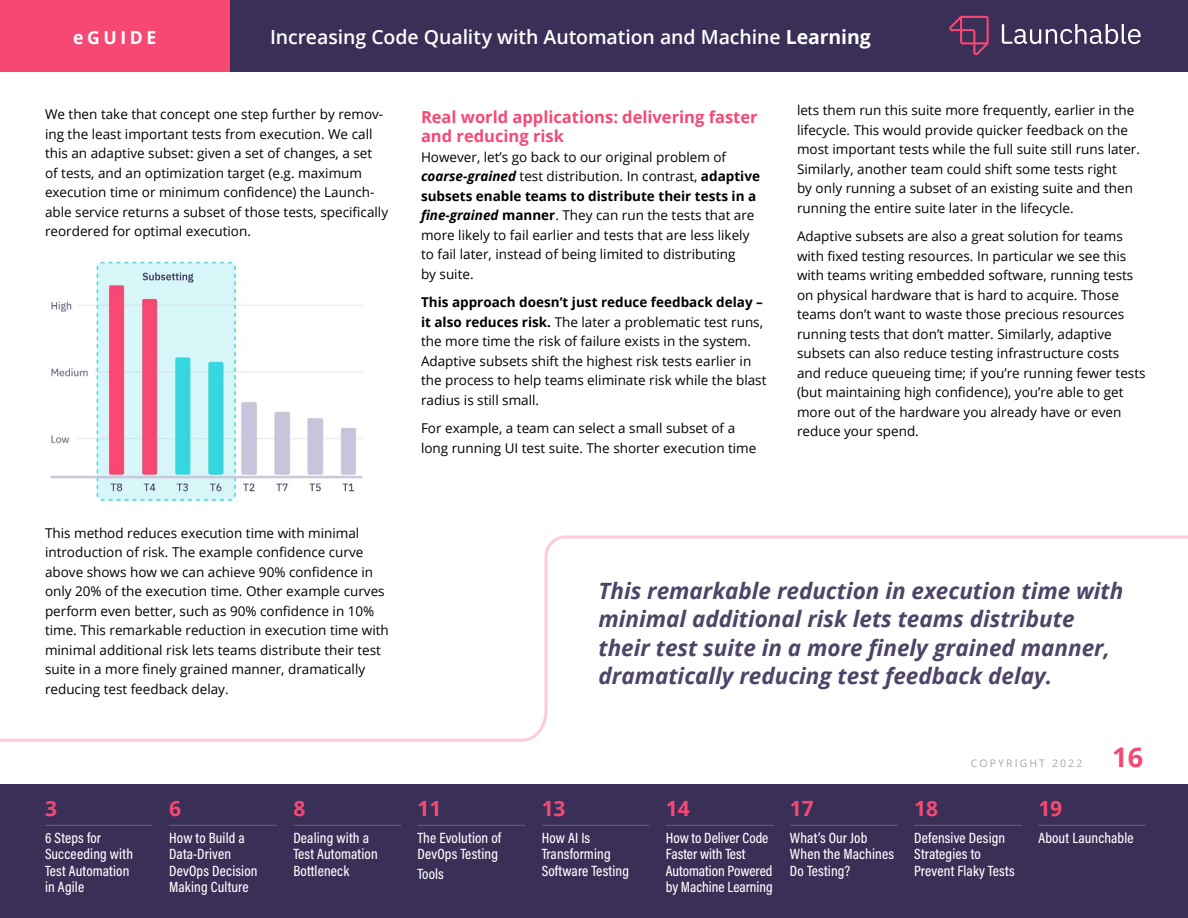
<style>
.page{position:relative;width:1188px;height:918px;background:#fff}
.page>*{position:absolute;margin:0;border:0;box-sizing:border-box;transform-origin:0 0}
.t1{font:700 27px "Open Sans";color:#f74874}
.t2{font:italic 700 22.5px/28.5px "Open Sans";color:#4e4468}
.t3{font:700 21px "Open Sans";color:#f74874}
.t4{font:600 19.5px "Open Sans";letter-spacing:-.005em;color:#fff}
.t5{font:700 18px "Open Sans";letter-spacing:.2em;color:#fff}
.t6{font:700 16.5px/19.5px "Open Sans";color:#f74874}
.t7{font:15px/16.5px "Acumin Variable Concept";letter-spacing:.01em;color:#fff}
.t8{font:13.5px/19.5px "Open Sans";color:#000}
.t9{font:10.5px "Open Sans";letter-spacing:.2em;color:#a6a6a6}
.s1{font-weight:700}
.s2{font-weight:700;font-style:italic}
</style>
<div class="page">
<img style="left:50px;top:261px;width:313px;height:241px">
<svg style="left:0;top:535px;width:1188px;height:207px"></svg>
<div style="left:0;top:0;width:1188px;height:71px;background:#3a2f57"></div>
<div style="left:0;top:0;width:230px;height:71px;background:#f74874"></div>
<div style="left:0;top:784px;width:1188px;height:134px;background:#3a2f57"></div>
<hr style="left:45px;top:825px;width:108px;height:1px;background:#666">
<hr style="left:169px;top:825px;width:108px;height:1px;background:#666">
<hr style="left:293px;top:825px;width:108px;height:1px;background:#666">
<hr style="left:417px;top:825px;width:108px;height:1px;background:#666">
<hr style="left:542px;top:825px;width:107px;height:1px;background:#666">
<hr style="left:666px;top:825px;width:108px;height:1px;background:#666">
<hr style="left:790px;top:825px;width:108px;height:1px;background:#666">
<hr style="left:914px;top:825px;width:108px;height:1px;background:#666">
<hr style="left:1038px;top:825px;width:108px;height:1px;background:#666">
<svg style="left:1002px;top:24px;width:139px;height:20px"></svg>
<svg style="left:949px;top:16px;width:40px;height:40px"></svg>
<h3 class="t5" style="left:73px;top:25px;width:84px">eGUIDE</h3>
<h3 class="t4" style="left:270px;top:23px;width:602px">Increasing Code Quality with Automation and Machine <span class="s1">Learning</span></h3>
<p class="t8" style="left:45px;top:104px;width:345px">We then take that concept one step further by remov&shy;ing the least important tests from execution. We call this an adaptive subset: given a set of changes, a set of tests, and an optimization target (e.g. maximum execution time or minimum confidence) the Launch&shy;able service returns a subset of those tests, specifically reordered for optimal execution.</p>
<p class="t8" style="left:45px;top:523px;width:345px">This method reduces execution time with minimal introduction of risk. The example confidence curve above shows how we can achieve 90% confidence in only 20% of the execution time. Other example curves perform even better, such as 90% confidence in 10% time. This remarkable reduction in execution time with minimal additional risk lets teams distribute their test suite in a more finely grained manner, dramatically reducing test feedback delay.</p>
<h3 class="t3" style="left:45px;top:793px;width:13px">3</h3>
<p class="t7" style="left:45px;top:829px;width:90px">6 Steps for<br>Succeeding with<br>Test Automation in Agile</p>
<h3 class="t3" style="left:169px;top:793px;width:13px">6</h3>
<p class="t7" style="left:169px;top:829px;width:90px">How to Build a<br>Data-Driven<br>DevOps Decision<br>Making Culture</p>
<h3 class="t3" style="left:293px;top:793px;width:13px">8</h3>
<p class="t7" style="left:293px;top:829px;width:86px">Dealing with a<br>Test Automation<br>Bottleneck</p>
<p class="t6" style="left:421px;top:106px;width:338px">Real world applications: delivering faster and reducing risk</p>
<p class="t8" style="left:421px;top:147px;width:341px">However, let’s go back to our original problem of <span class="s2">coarse-grained</span> test distribution. In contrast, <span class="s1">adaptive subsets enable teams to distribute their tests in a </span><span class="s2">fine-grained</span> <span class="s1">manner</span>. They can run the tests that are more likely to fail earlier and tests that are less likely to fail later, instead of being limited to distributing<br>by suite.</p>
<p class="t8" style="left:421px;top:292px;width:347px"><span class="s1">This approach doesn’t just reduce feedback delay – it also reduces risk.</span> The later a problematic test runs, the more time the risk of failure exists in the system.<br>Adaptive subsets shift the highest risk tests earlier in the process to help teams eliminate risk while the blast radius is still small.</p>
<p class="t8" style="left:421px;top:418px;width:337px">For example, a team can select a small subset of a long running UI test suite. The shorter execution time</p>
<p class="t8" style="left:797px;top:100px;width:345px">lets them run this suite more frequently, earlier in the lifecycle. This would provide quicker feedback on the most important tests while the full suite still runs later.<br>Similarly, another team could shift some tests right<br>by only running a subset of an existing suite and then running the entire suite later in the lifecycle.</p>
<p class="t8" style="left:797px;top:226px;width:350px">Adaptive subsets are also a great solution for teams with fixed testing resources. In particular we see this with teams writing embedded software, running tests on physical hardware that is hard to acquire. Those teams don’t want to waste those precious resources running tests that don’t matter. Similarly, adaptive subsets can also reduce testing infrastructure costs and reduce queueing time; if you’re running fewer tests (but maintaining high confidence), you’re able to get more out of the hardware you already have or even reduce your spend.</p>
<h2 class="t2" style="left:598px;top:576px;width:526px">This remarkable reduction in execution time with minimal additional risk lets teams distribute their test suite in a more finely grained manner, dramatically reducing test feedback delay.</h2>
<h3 class="t3" style="left:417px;top:793px;width:25px">11</h3>
<p class="t7" style="left:417px;top:829px;width:85px">The Evolution of<br>DevOps Testing</p>
<p class="t7" style="left:417px;top:865px;width:28px">Tools</p>
<h3 class="t3" style="left:542px;top:793px;width:25px">13</h3>
<p class="t7" style="left:542px;top:829px;width:89px">How AI Is<br>Transforming<br>Software Testing</p>
<h3 class="t3" style="left:666px;top:793px;width:25px">14</h3>
<p class="t7" style="left:666px;top:829px;width:108px">How to Deliver Code<br>Faster with Test<br>Automation Powered by Machine Learning</p>
<h3 class="t3" style="left:790px;top:793px;width:25px">17</h3>
<p class="t7" style="left:790px;top:829px;width:106px">What’s Our Job<br>When the Machines<br>Do Testing?</p>
<p class="t9" style="left:971px;top:756px;width:113px">COPYRIGHT 2022</p>
<h1 class="t1" style="left:1112px;top:738px;width:32px">16</h1>
<h3 class="t3" style="left:914px;top:793px;width:25px">18</h3>
<p class="t7" style="left:914px;top:829px;width:102px">Defensive Design<br>Strategies to<br>Prevent Flaky Tests</p>
<h3 class="t3" style="left:1038px;top:793px;width:25px">19</h3>
<p class="t7" style="left:1038px;top:829px;width:97px">About Launchable</p>
</div>
